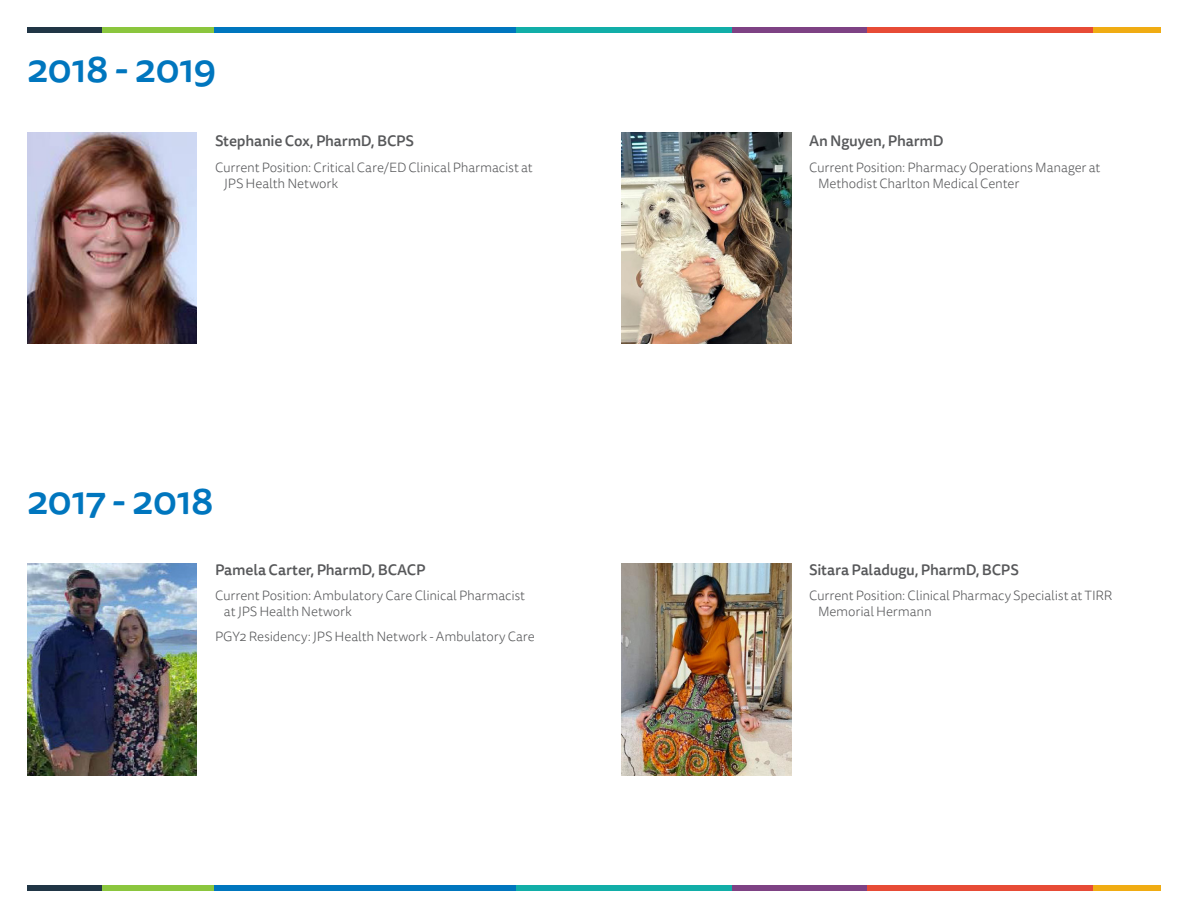
<style>
.page{position:relative;width:1188px;height:918px;background:#fff}
.page>*{position:absolute;margin:0;border:0;box-sizing:border-box;transform-origin:0 0}
.t1{font:500 39px "Tisa Sans OT";letter-spacing:-.03em;color:#0076be}
.Name{font:500 15px "Tisa Sans OT";letter-spacing:-.01em;color:#57585a}
.Bio{font:300 13.5px/16.2px "Tisa Sans OT";letter-spacing:-.015em;color:#57585a}
.Residency_Training{font:300 13.5px "Tisa Sans OT";letter-spacing:-.01em;color:#57585a}
</style>
<div class="page">
<div style="left:27px;top:27px;width:76px;height:5px;background:#213646"></div>
<div style="left:214px;top:27px;width:302px;height:5px;background:#0076be"></div>
<div style="left:516px;top:27px;width:216px;height:5px;background:#12aea8"></div>
<div style="left:732px;top:27px;width:135px;height:5px;background:#7e4284"></div>
<div style="left:867px;top:27px;width:227px;height:5px;background:#e74b36"></div>
<div style="left:1094px;top:27px;width:67px;height:5px;background:#f0ac13"></div>
<div style="left:103px;top:27px;width:111px;height:5px;background:#8bc63e"></div>
<div style="left:27px;top:886px;width:76px;height:5px;background:#213646"></div>
<div style="left:214px;top:886px;width:302px;height:5px;background:#0076be"></div>
<div style="left:516px;top:886px;width:216px;height:5px;background:#12aea8"></div>
<div style="left:732px;top:886px;width:135px;height:5px;background:#7e4284"></div>
<div style="left:867px;top:886px;width:227px;height:5px;background:#e74b36"></div>
<div style="left:1094px;top:886px;width:67px;height:5px;background:#f0ac13"></div>
<div style="left:103px;top:886px;width:111px;height:5px;background:#8bc63e"></div>
<img style="left:27px;top:132px;width:169px;height:212px">
<img style="left:622px;top:564px;width:169px;height:212px">
<img style="left:622px;top:132px;width:169px;height:212px">
<img style="left:27px;top:564px;width:169px;height:212px">
<p class="t1" style="left:27px;top:45px;width:191px">2018 - 2019</p>
<p class="Name" style="left:215px;top:132px;width:201px">Stephanie Cox, PharmD, BCPS</p>
<p class="Bio" style="left:224px;top:160px;width:310px;text-indent:-9px">Current Position: Critical Care/ED Clinical Pharmacist at<br>JPS Health Network</p>
<p class="t1" style="left:27px;top:476px;width:189px">2017 - 2018</p>
<p class="Name" style="left:215px;top:560px;width:212px">Pamela Carter, PharmD, BCACP</p>
<p class="Bio" style="left:224px;top:588px;width:303px;text-indent:-9px">Current Position: Ambulatory Care Clinical Pharmacist at JPS Health Network</p>
<p class="Residency_Training" style="left:215px;top:629px;width:321px">PGY2 Residency: JPS Health Network - Ambulatory Care</p>
<p class="Name" style="left:809px;top:132px;width:136px">An Nguyen, PharmD</p>
<p class="Bio" style="left:818px;top:160px;width:284px;text-indent:-9px">Current Position: Pharmacy Operations Manager at<br>Methodist Charlton Medical Center</p>
<p class="Name" style="left:809px;top:560px;width:211px">Sitara Paladugu, PharmD, BCPS</p>
<p class="Bio" style="left:818px;top:588px;width:296px;text-indent:-9px">Current Position: Clinical Pharmacy Specialist at TIRR<br>Memorial Hermann</p>
</div>
